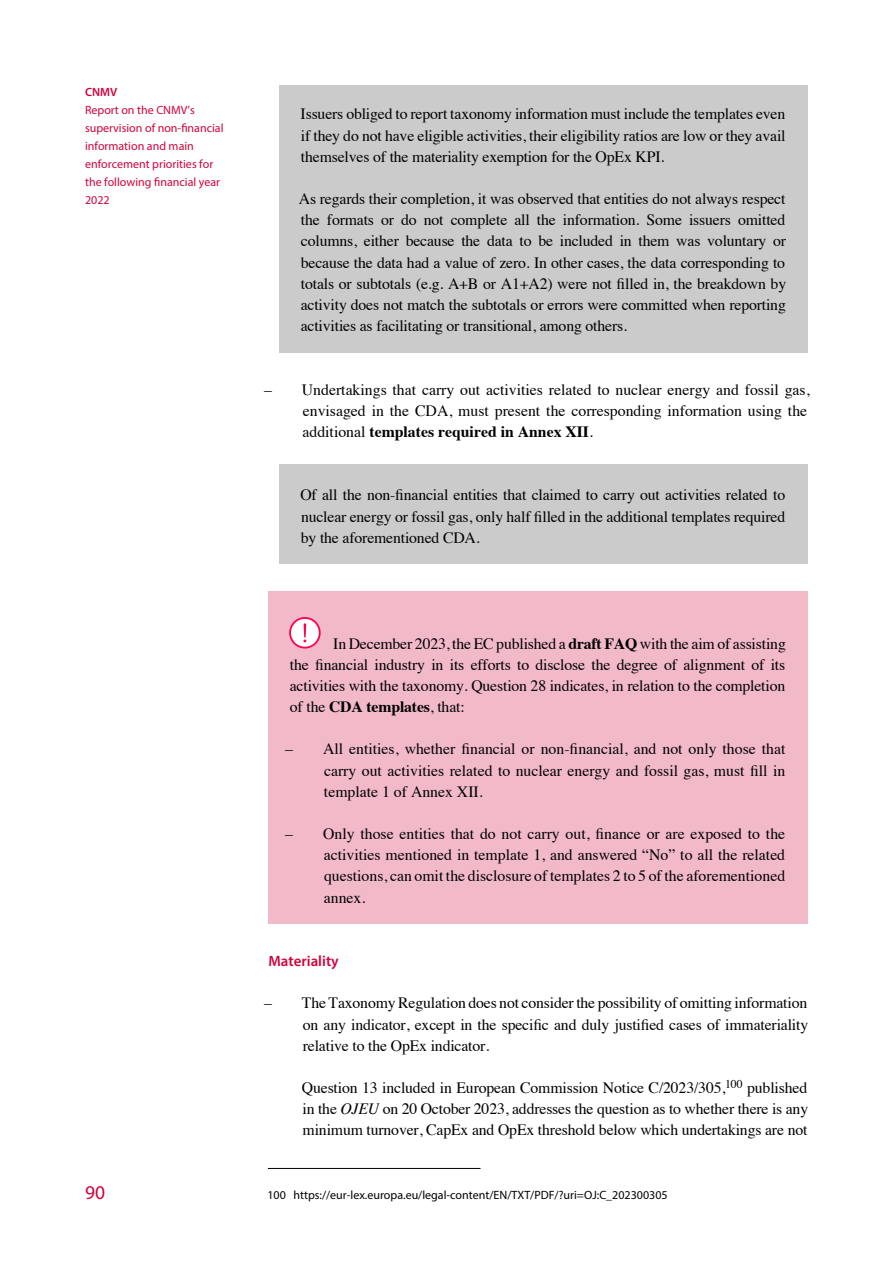
<style>
.page{position:relative;width:893px;height:1263px;background:#fff}
.page>*{position:absolute;margin:0;border:0;box-sizing:border-box;transform-origin:0 0}
.t1{font:19.5px "Myriad Pro";color:#d0043c}
.t2{font:15.75px/21.1px "Times";letter-spacing:-.01em;color:#000;text-align:justify}
.t3{font:600 15px "Myriad Pro";color:#d0043c}
.t4{font:12px/18px "Myriad Pro";color:#d0043c}
.t5{font:12px "Myriad Pro";color:#000}
.t6{font:600 12px "Myriad Pro";color:#d0043c}
.s1{font-weight:700}
.s2{font-style:italic}
</style>
<div class="page">
<div style="left:279px;top:85px;width:528px;height:267px;background:#cbcbcb"></div>
<div style="left:279px;top:464px;width:528px;height:100px;background:#cbcbcb"></div>
<div style="left:268px;top:591px;width:539px;height:333px;background:#f2b9c8"></div>
<svg style="left:289px;top:617px;width:32px;height:31px"></svg>
<hr style="left:268px;top:1168px;width:212px;height:1px;background:#000">
<p class="t6" style="left:85px;top:85px;width:34px">CNMV</p>
<p class="t4" style="left:85px;top:101px;width:140px">Report on the CNMV’s supervision of non-financial information and main enforcement priorities for the following financial year<br>2022</p>
<p class="t1" style="left:85px;top:1180px;width:22px">90</p>
<p class="t2" style="left:301px;top:102px;width:486px">Issuers obliged to report taxonomy information must include the templates even if they do not have eligible activities, their eligibility ratios are low or they avail themselves of the materiality exemption for the OpEx KPI.</p>
<p class="t2" style="left:299px;top:187px;width:489px">As regards their completion, it was observed that entities do not always respect the formats or do not complete all the information. Some issuers omitted columns, either because the data to be included in them was voluntary or because the data had a value of zero. In other cases, the data corresponding to totals or subtotals (e.g. A+B or A1+A2) were not filled in, the breakdown by activity does not match the subtotals or errors were committed when reporting activities as facilitating or transitional, among others.</p>
<p class="t2" style="left:303px;top:377px;width:509px;text-align:left;text-indent:-39px">– Undertakings that carry out activities related to nuclear energy and fossil gas, envisaged in the CDA, must present the corresponding information using the additional <span class="s1">templates required in Annex XII</span>.</p>
<p class="t2" style="left:300px;top:483px;width:486px">Of all the non-financial entities that claimed to carry out activities related to nuclear energy or fossil gas, only half filled in the additional templates required by the aforementioned CDA.</p>
<p class="t2" style="left:290px;top:631px;width:498px;text-indent:43px">In December 2023, the EC published a <span class="s1">draft FAQ</span> with the aim of assisting the financial industry in its efforts to disclose the degree of alignment of its activities with the taxonomy. Question 28 indicates, in relation to the completion of the <span class="s1">CDA templates</span>, that:</p>
<p class="t2" style="left:324px;top:737px;width:463px;text-indent:-39px">– All entities, whether financial or non-financial, and not only those that carry out activities related to nuclear energy and fossil gas, must fill in template 1 of Annex XII.</p>
<p class="t2" style="left:324px;top:822px;width:463px;text-indent:-39px">– Only those entities that do not carry out, finance or are exposed to the activities mentioned in template 1, and answered “No” to all the related questions, can omit the disclosure of templates 2 to 5 of the aforementioned annex.</p>
<p class="t3" style="left:268px;top:951px;width:72px">Materiality</p>
<p class="t2" style="left:303px;top:991px;width:507px;text-indent:-39px">– The Taxonomy Regulation does not consider the possibility of omitting information on any indicator, except in the specific and duly justified cases of immateriality relative to the OpEx indicator.</p>
<p class="t2" style="left:302px;top:1076px;width:508px">Question 13 included in European Commission Notice C/2023/305,<sup>100</sup> published in the <span class="s2">OJEU</span> on 20 October 2023, addresses the question as to whether there is any minimum turnover, CapEx and OpEx threshold below which undertakings are not</p>
<p class="t5" style="left:267px;top:1188px;width:402px">100 https://eur-lex.europa.eu/legal-content/EN/TXT/PDF/?uri=OJ:C_202300305</p>
</div>
